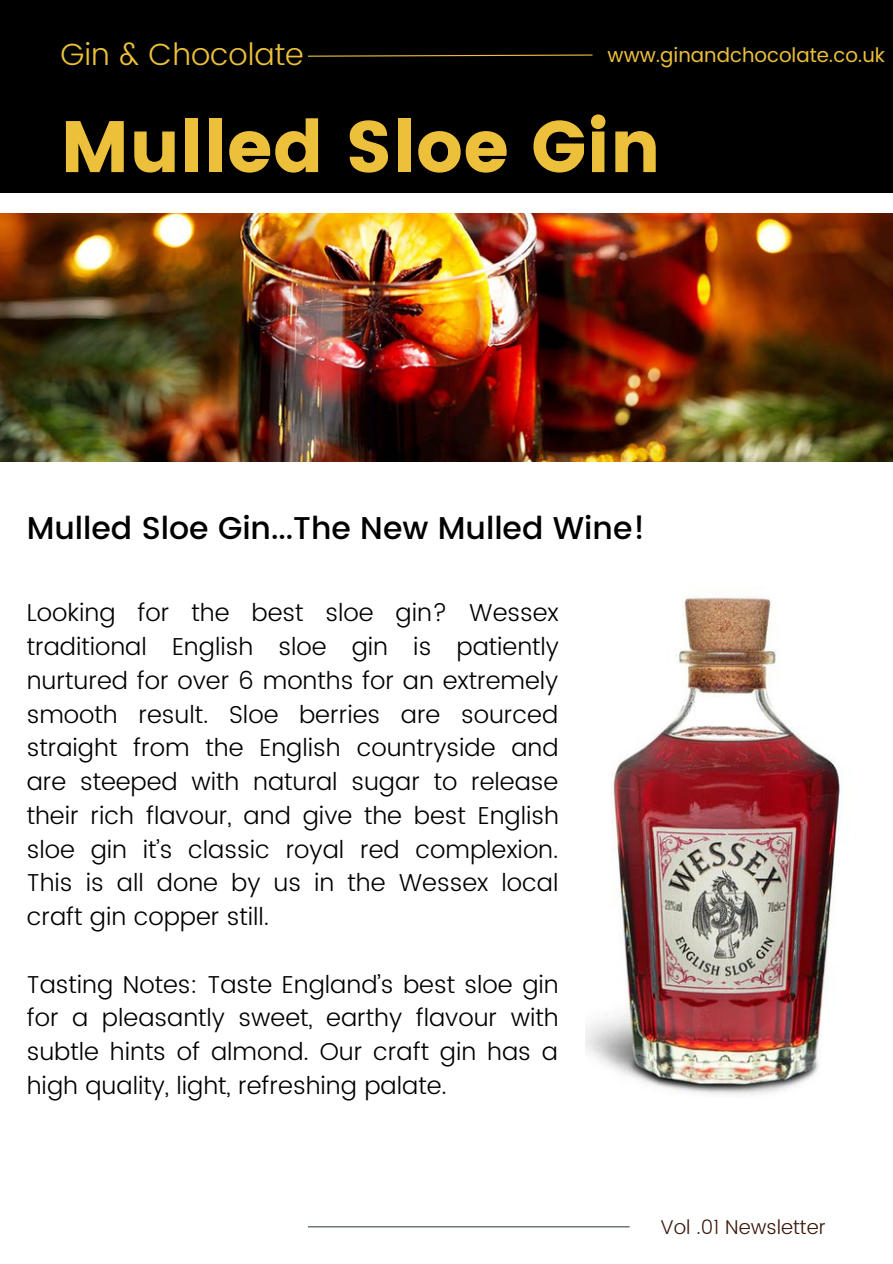
<style>
.page{position:relative;width:893px;height:1264px;background:#fff}
.page>*{position:absolute;margin:0;border:0;box-sizing:border-box;transform-origin:0 0}
.t1{font:72.75px "Poppins";color:#ecc03b}
.t2{font:500 31.5px "Poppins";color:#000}
.t3{font:300 30.6px "Poppins";color:#ecc03b}
.t4{font:300 24.45px/33.8px "Poppins";color:#000;text-align:justify}
.t5{font:19.95px "Poppins";color:#ecc03b}
.t6{font:300 19.95px "Poppins";color:#3c1a0c}
</style>
<div class="page">
<img style="left:585px;top:596px;width:257px;height:499px">
<div style="left:0;top:0;width:892px;height:193px;background:#000"></div>
<svg style="left:307px;top:54px;width:286px;height:3px"></svg>
<hr style="left:308px;top:1226px;width:321px;height:1px;background:#3e4e40">
<img style="left:0;top:213px;width:892px;height:248px">
<p class="t3" style="left:60px;top:37px;width:245px">Gin &amp; Chocolate</p>
<p class="t5" style="left:607px;top:43px;width:279px">www.ginandchocolate.co.uk</p>
<h1 class="t1" style="left:60px;top:104px;width:601px">Mulled Sloe Gin</h1>
<p class="t2" style="left:27px;top:510px;width:620px">Mulled Sloe Gin...The New Mulled Wine!</p>
<p class="t4" style="left:27px;top:596px;width:534px">Looking for the best sloe gin? Wessex traditional English sloe gin is patiently nurtured for over 6 months for an extremely smooth result. Sloe berries are sourced straight from the English countryside and are steeped with natural sugar to release their rich flavour, and give the best English sloe gin it’s classic royal red complexion.<br>This is all done by us in the Wessex local craft gin copper still.</p>
<p class="t4" style="left:27px;top:967px;width:533px">Tasting Notes: Taste England’s best sloe gin for a pleasantly sweet, earthy flavour with subtle hints of almond. Our craft gin has a high quality, light, refreshing palate.</p>
<p class="t6" style="left:660px;top:1214px;width:167px">Vol .01 Newsletter</p>
</div>
